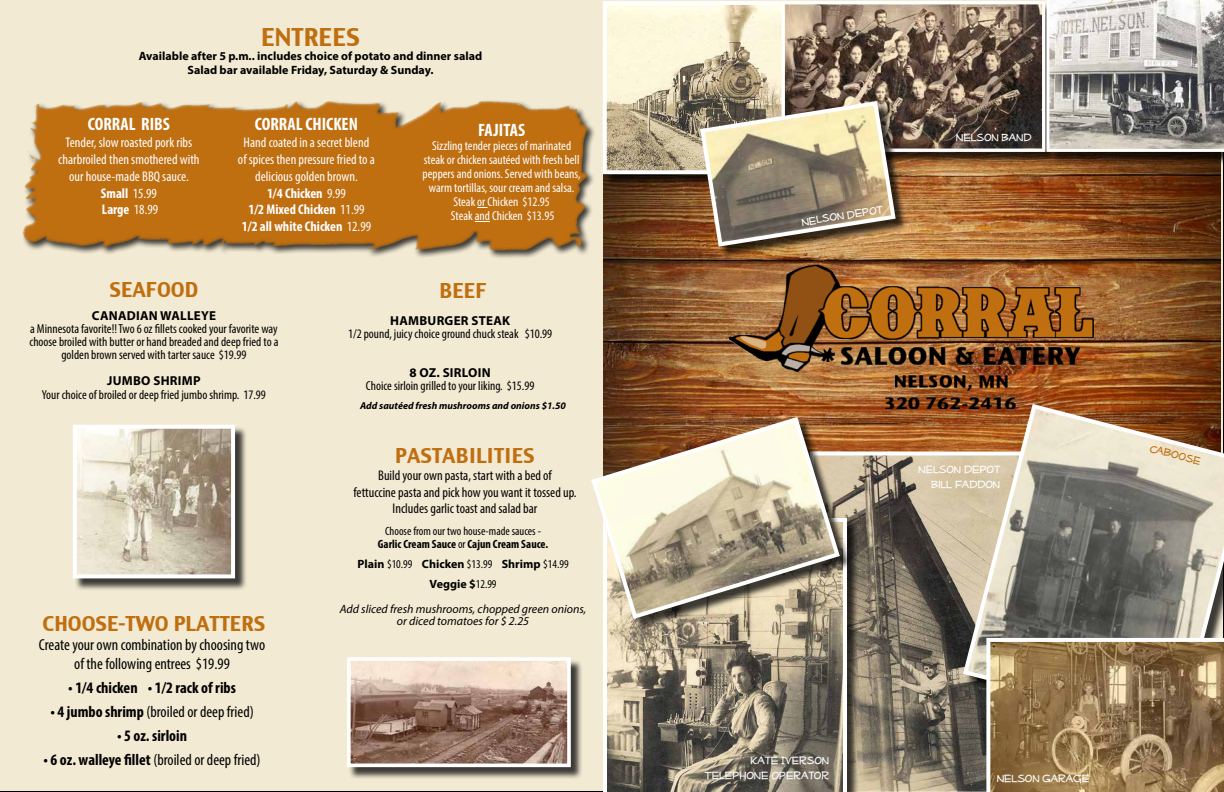
<style>
.page{position:relative;width:1224px;height:792px;background:#f2ead3}
.page>*{position:absolute;margin:0;border:0;box-sizing:border-box;transform-origin:0 0}
.t1{font:24px "Charcoal CY";color:#c06f10}
.t2{font:20px "Charcoal CY";color:#c06f10}
.t3{font:700 condensed 18px "Myriad Pro";color:#fff}
.t4{font:condensed 16px/19px "Myriad Pro";color:#000;text-align:center}
.t5{font:700 condensed 16px "Myriad Pro";color:#000}
.t6{font:condensed 14px/16.8px "Myriad Pro";color:#fff;text-align:center}
.t7{font:condensed 14px/16.8px "Myriad Pro";color:#000;text-align:center}
.t8{font:condensed 13px/13px "Myriad Pro";color:#000;text-align:center}
.t9{font:condensed 13px/14px "Myriad Pro";color:#fff;text-align:center}
.t10{font:700 13px "Myriad Pro";letter-spacing:.02em;color:#000}
.t11{font:700 12px/14.4px "Myriad Pro";color:#000;text-align:center}
.t12{font:12px/14.4px "Mufferaw Rg";color:#fff;text-align:right}
.t13{font:condensed 12px/12.5px "Myriad Pro";color:#000;text-align:center}
.t14{font:italic 12px/12.5px "Myriad Pro";color:#000;text-align:center}
.t15{font:12px "Mufferaw Rg";color:#c06f10}
.t16{font:italic 700 10px "Myriad Pro";color:#000}
.s1{font-weight:700}
.s2{font-weight:400;font-stretch:condensed}
</style>
<div class="page">
<div style="left:21px;top:99px;width:575px;height:161px;background:#000;opacity:.75"></div>
<svg style="left:22px;top:101px;width:566px;height:150px;background:#be7723"></svg>
<svg style="left:475px;top:221px;width:15px;height:1px"></svg>
<img style="left:604px;top:165px;width:616px;height:286px">
<img style="left:717px;top:255px;width:390px;height:162px">
<svg style="left:852px;top:451px;width:134px;height:341px;background:#837a6a"></svg>
<div style="left:604px;top:3px;width:206px;height:184px;background:#000;opacity:.75"></div>
<img style="left:608px;top:6px;width:174px;height:163px">
<div style="left:603px;top:1px;width:194px;height:173px;border:4px solid #fff"></div>
<div style="left:604px;top:519px;width:255px;height:273px;background:#000;opacity:.75"></div>
<svg style="left:603px;top:631px;width:244px;height:161px;background:#8b8272"></svg>
<div style="left:593px;top:419px;width:259px;height:212px;background:#000;opacity:.75"></div>
<svg style="left:589px;top:414px;width:253px;height:207px;background:#beaf96"></svg>
<div style="left:349px;top:659px;width:234px;height:120px;background:#000;opacity:.75"></div>
<img style="left:352px;top:662px;width:214px;height:100px">
<div style="left:347px;top:657px;width:224px;height:110px;border:4px solid #fff"></div>
<svg style="left:961px;top:402px;width:263px;height:330px;background:#9b8f7e"></svg>
<svg style="left:986px;top:638px;width:238px;height:154px;background:#997d58"></svg>
<div style="left:74px;top:426px;width:173px;height:165px;background:#000;opacity:.75"></div>
<img style="left:78px;top:430px;width:152px;height:143px">
<div style="left:73px;top:425px;width:162px;height:153px;border:4px solid #fff"></div>
<div style="left:783px;top:3px;width:275px;height:162px;background:#000;opacity:.75"></div>
<img style="left:786px;top:5px;width:255px;height:143px">
<div style="left:782px;top:1px;width:263px;height:151px;border:3px solid #fff"></div>
<div style="left:1048px;top:0;width:176px;height:165px;background:#000;opacity:.75"></div>
<svg style="left:1046px;top:0;width:178px;height:152px;background:#a9a7a3"></svg>
<div style="left:702px;top:103px;width:206px;height:155px;background:#000;opacity:.75"></div>
<img style="left:698px;top:99px;width:200px;height:150px">
<h1 class="t1" style="left:261px;top:22px;width:100px">ENTREES</h1>
<p class="t11" style="left:139px;top:48px;width:345px">Available after 5 p.m.. includes choice of potato and dinner salad<br>Salad bar available Friday, Saturday &amp; Sunday.</p>
<h3 class="t3" style="left:88px;top:113px;width:83px">CORRAL RIBS</h3>
<p class="t6" style="left:58px;top:134px;width:143px">Tender, slow roasted pork ribs charbroiled then smothered with our house-made BBQ sauce.<br><span class="s1">Small</span> 15.99<br><span class="s1">Large</span> 18.99</p>
<h3 class="t3" style="left:255px;top:113px;width:105px">CORRAL CHICKEN</h3>
<p class="t6" style="left:238px;top:134px;width:139px">Hand coated in a secret blend of spices then pressure fried to a delicious golden brown.<br><span class="s1">1/4 Chicken</span> 9.99<br><span class="s1">1/2 Mixed Chicken</span> 11.99<br><span class="s1">1/2 all white Chicken</span> 12.99</p>
<h3 class="t3" style="left:478px;top:119px;width:48px">FAJITAS</h3>
<p class="t9" style="left:423px;top:139px;width:160px">Sizzling tender pieces of marinated steak or chicken sautéed with fresh bell peppers and onions. Served with beans, warm tortillas, sour cream and salsa.<br>Steak or Chicken $12.95<br>Steak and Chicken $13.95</p>
<h2 class="t2" style="left:110px;top:277px;width:90px">SEAFOOD</h2>
<p class="t10" style="left:92px;top:307px;width:126px">CANADIAN WALLEYE</p>
<p class="t8" style="left:29px;top:322px;width:251px">a Minnesota favorite!! Two 6 oz fillets cooked your favorite way choose broiled with butter or hand breaded and deep fried to a golden brown served with tarter sauce $19.99</p>
<p class="t10" style="left:107px;top:372px;width:95px">JUMBO SHRIMP</p>
<p class="t8" style="left:42px;top:388px;width:226px">Your choice of broiled or deep fried jumbo shrimp. 17.99</p>
<h2 class="t2" style="left:43px;top:611px;width:224px">CHOOSE-TWO PLATTERS</h2>
<p class="t4" style="left:39px;top:635px;width:228px">Create your own combination by choosing two of the following entrees $19.99</p>
<p class="t5" style="left:68px;top:678px;width:169px">• 1/4 chicken • 1/2 rack of ribs</p>
<p class="t4" style="left:50px;top:702px;width:205px"><span class="s1">• 4 jumbo shrimp</span> (broiled or deep fried)</p>
<p class="t5" style="left:117px;top:726px;width:72px">• 5 oz. sirloin</p>
<p class="t4" style="left:43px;top:750px;width:219px"><span class="s1">• 6 oz. walleye fillet</span> (broiled or deep fried)</p>
<h2 class="t2" style="left:440px;top:278px;width:48px">BEEF</h2>
<p class="t10" style="left:390px;top:313px;width:121px">HAMBURGER STEAK</p>
<p class="t8" style="left:348px;top:328px;width:206px">1/2 pound, juicy choice ground chuck steak $10.99</p>
<p class="t10" style="left:409px;top:365px;width:83px">8 OZ. SIRLOIN</p>
<p class="t8" style="left:366px;top:380px;width:170px">Choice sirloin grilled to your liking. $15.99</p>
<p class="t16" style="left:360px;top:399px;width:207px">Add sautéed fresh mushrooms and onions $1.50</p>
<h2 class="t2" style="left:395px;top:443px;width:141px">PASTABILITIES</h2>
<p class="t7" style="left:353px;top:467px;width:225px">Build your own pasta, start with a bed of<br>fettuccine pasta and pick how you want it tossed up.<br>Includes garlic toast and salad bar</p>
<p class="t13" style="left:378px;top:525px;width:172px">Choose from our two house-made sauces -<br><span class="s1">Garlic Cream Sauce</span> or <span class="s1">Cajun Cream Sauce.</span></p>
<p class="t11" style="left:358px;top:553px;width:213px;line-height:20px">Plain <span class="s2">$10.99</span> Chicken <span class="s2">$13.99</span> Shrimp <span class="s2">$14.99<br></span>Veggie $<span class="s2">12.99</span></p>
<p class="t14" style="left:340px;top:602px;width:248px">Add sliced fresh mushrooms, chopped green onions, or diced tomatoes for $ 2.25</p>
<p class="t12" style="left:801px;top:214px;width:83px;rotate:-9deg">NELSON DEPOT</p>
<p class="t12" style="left:956px;top:129px;width:77px">NELSON BAND</p>
<p class="t12" style="left:918px;top:462px;width:83px">NELSON DEPOT<br>BILL FADDON</p>
<p class="t15" style="left:1152px;top:441px;width:54px;rotate:15deg">CABOOSE</p>
<p class="t12" style="left:704px;top:753px;width:126px">KATE IVERSON<br>TELEPHONE OPERATOR</p>
<p class="t12" style="left:997px;top:771px;width:94px">NELSON GARAGE</p>
</div>
